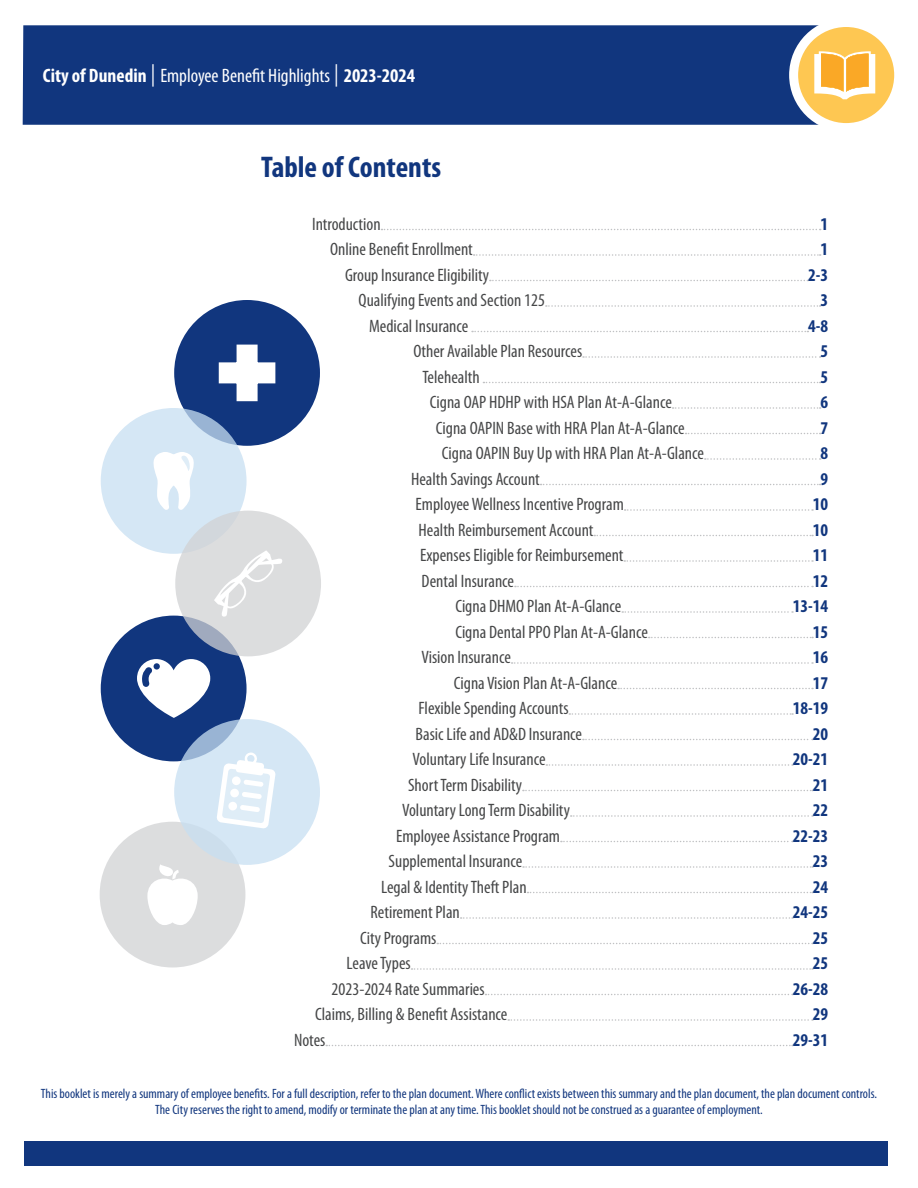
<style>
.page{position:relative;width:918px;height:1188px;background:#fff}
.page>*{position:absolute;margin:0;border:0;box-sizing:border-box;transform-origin:0 0}
.TOC_-_1_-_Header{font:700 condensed 30px "Myriad Pro";color:#11367e}
.t1{font:condensed 19.5px "Myriad Pro";color:#fff}
.t2{font:condensed 18px "Myriad Pro";color:#464748}
.t3{font:700 condensed 18px "Myriad Pro";color:#11367e}
.Body_-_Disclaimer{font:condensed 13.5px/16.2px "Myriad Pro";color:#11367e;text-align:center}
.s1{font-weight:700}
.s2{font-size:22.35px}
</style>
<div class="page">
<div style="left:23px;top:25px;width:795px;height:100px;background:#11367e"></div>
<svg style="left:794px;top:22px;width:105px;height:106px;background:#fed06d"></svg>
<div style="left:789px;top:18px;width:114px;height:114px;border:9px solid #fff;border-radius:50%"></div>
<svg style="left:814px;top:51px;width:61px;height:48px"></svg>
<div style="left:24px;top:1141px;width:864px;height:25px;background:#11367e"></div>
<svg style="left:381px;top:229px;width:440px;height:1px"></svg>
<svg style="left:474px;top:254px;width:347px;height:2px"></svg>
<svg style="left:490px;top:280px;width:318px;height:1px"></svg>
<svg style="left:546px;top:305px;width:275px;height:2px"></svg>
<svg style="left:472px;top:331px;width:336px;height:1px"></svg>
<svg style="left:583px;top:356px;width:238px;height:2px"></svg>
<svg style="left:483px;top:382px;width:338px;height:1px"></svg>
<svg style="left:673px;top:407px;width:148px;height:2px"></svg>
<svg style="left:686px;top:433px;width:135px;height:1px"></svg>
<svg style="left:705px;top:458px;width:116px;height:2px"></svg>
<svg style="left:541px;top:484px;width:280px;height:1px"></svg>
<svg style="left:625px;top:509px;width:188px;height:2px"></svg>
<svg style="left:594px;top:535px;width:219px;height:1px"></svg>
<svg style="left:624px;top:560px;width:189px;height:2px"></svg>
<svg style="left:515px;top:586px;width:298px;height:1px"></svg>
<svg style="left:622px;top:611px;width:171px;height:2px"></svg>
<svg style="left:649px;top:637px;width:164px;height:1px"></svg>
<svg style="left:512px;top:662px;width:301px;height:2px"></svg>
<svg style="left:618px;top:688px;width:195px;height:1px"></svg>
<svg style="left:569px;top:713px;width:224px;height:2px"></svg>
<svg style="left:583px;top:739px;width:230px;height:1px"></svg>
<svg style="left:546px;top:764px;width:247px;height:2px"></svg>
<svg style="left:523px;top:790px;width:290px;height:1px"></svg>
<svg style="left:571px;top:815px;width:242px;height:2px"></svg>
<svg style="left:561px;top:841px;width:232px;height:1px"></svg>
<svg style="left:523px;top:866px;width:290px;height:2px"></svg>
<svg style="left:528px;top:892px;width:285px;height:1px"></svg>
<svg style="left:461px;top:917px;width:332px;height:2px"></svg>
<svg style="left:437px;top:943px;width:376px;height:1px"></svg>
<svg style="left:411px;top:968px;width:402px;height:2px"></svg>
<svg style="left:485px;top:994px;width:308px;height:1px"></svg>
<svg style="left:508px;top:1019px;width:305px;height:2px"></svg>
<svg style="left:326px;top:1045px;width:467px;height:1px"></svg>
<div style="left:174px;top:300px;width:146px;height:146px;background:#11367e;border-radius:50%"></div>
<svg style="left:218px;top:344px;width:58px;height:58px"></svg>
<div style="left:101px;top:408px;width:146px;height:146px;background:#d5e7f5;border-radius:50%"></div>
<svg style="left:153px;top:452px;width:41px;height:58px"></svg>
<div style="left:100px;top:822px;width:145px;height:146px;background:#dcddde;border-radius:50%"></div>
<svg style="left:147px;top:864px;width:51px;height:61px"></svg>
<div style="left:101px;top:616px;width:146px;height:145px;background:#11367e;border-radius:50%"></div>
<svg style="left:137px;top:659px;width:73px;height:59px"></svg>
<svg style="left:174px;top:719px;width:146px;height:146px;background:#cfe2f1"></svg>
<svg style="left:216px;top:752px;width:60px;height:77px"></svg>
<svg style="left:175px;top:511px;width:146px;height:145px;background:#d7d9db"></svg>
<svg style="left:214px;top:550px;width:69px;height:67px"></svg>
<p class="t1" style="left:43px;top:65px;width:374px"><span class="s1">City of Dunedin</span> <span class="s2">|</span> Employee Benefit Highlights <span class="s2">|</span> <span class="s1">2023-2024</span></p>
<p class="TOC_-_1_-_Header" style="left:261px;top:150px;width:181px">Table of Contents</p>
<p class="t2" style="left:312px;top:214px;width:70px">Introduction</p>
<p class="t3" style="left:820px;top:214px;width:9px">1</p>
<p class="t2" style="left:330px;top:239px;width:144px">Online Benefit Enrollment</p>
<p class="t3" style="left:820px;top:239px;width:9px">1</p>
<p class="t2" style="left:345px;top:265px;width:145px">Group Insurance Eligibility</p>
<p class="t3" style="left:808px;top:265px;width:21px">2-3</p>
<p class="t2" style="left:359px;top:290px;width:188px">Qualifying Events and Section 125</p>
<p class="t3" style="left:820px;top:290px;width:9px">3</p>
<p class="t2" style="left:369px;top:316px;width:101px">Medical Insurance</p>
<p class="t3" style="left:808px;top:316px;width:21px">4-8</p>
<p class="t2" style="left:413px;top:341px;width:170px">Other Available Plan Resources</p>
<p class="t3" style="left:820px;top:341px;width:9px">5</p>
<p class="t2" style="left:422px;top:367px;width:59px">Telehealth</p>
<p class="t3" style="left:820px;top:367px;width:9px">5</p>
<p class="t2" style="left:430px;top:392px;width:244px">Cigna OAP HDHP with HSA Plan At-A-Glance</p>
<p class="t3" style="left:820px;top:392px;width:9px">6</p>
<p class="t2" style="left:436px;top:418px;width:250px">Cigna OAPIN Base with HRA Plan At-A-Glance</p>
<p class="t3" style="left:820px;top:418px;width:9px">7</p>
<p class="t2" style="left:442px;top:443px;width:264px">Cigna OAPIN Buy Up with HRA Plan At-A-Glance</p>
<p class="t3" style="left:820px;top:443px;width:9px">8</p>
<p class="t2" style="left:411px;top:469px;width:130px">Health Savings Account</p>
<p class="t3" style="left:820px;top:469px;width:9px">9</p>
<p class="t2" style="left:416px;top:494px;width:210px">Employee Wellness Incentive Program</p>
<p class="t3" style="left:813px;top:494px;width:17px">10</p>
<p class="t2" style="left:419px;top:520px;width:176px">Health Reimbursement Account</p>
<p class="t3" style="left:813px;top:520px;width:17px">10</p>
<p class="t2" style="left:420px;top:545px;width:205px">Expenses Eligible for Reimbursement</p>
<p class="t3" style="left:813px;top:545px;width:17px">11</p>
<p class="t2" style="left:422px;top:571px;width:94px">Dental Insurance</p>
<p class="t3" style="left:813px;top:571px;width:17px">12</p>
<p class="t2" style="left:455px;top:596px;width:168px">Cigna DHMO Plan At-A-Glance</p>
<p class="t3" style="left:793px;top:596px;width:37px">13-14</p>
<p class="t2" style="left:455px;top:622px;width:194px">Cigna Dental PPO Plan At-A-Glance</p>
<p class="t3" style="left:813px;top:622px;width:17px">15</p>
<p class="t2" style="left:422px;top:647px;width:91px">Vision Insurance</p>
<p class="t3" style="left:813px;top:647px;width:17px">16</p>
<p class="t2" style="left:454px;top:673px;width:165px">Cigna Vision Plan At-A-Glance</p>
<p class="t3" style="left:813px;top:673px;width:17px">17</p>
<p class="t2" style="left:419px;top:698px;width:151px">Flexible Spending Accounts</p>
<p class="t3" style="left:793px;top:698px;width:37px">18-19</p>
<p class="t2" style="left:416px;top:724px;width:168px">Basic Life and AD&amp;D Insurance</p>
<p class="t3" style="left:813px;top:724px;width:17px">20</p>
<p class="t2" style="left:413px;top:749px;width:134px">Voluntary Life Insurance</p>
<p class="t3" style="left:793px;top:749px;width:37px">20-21</p>
<p class="t2" style="left:408px;top:775px;width:116px">Short Term Disability</p>
<p class="t3" style="left:813px;top:775px;width:17px">21</p>
<p class="t2" style="left:402px;top:800px;width:169px">Voluntary Long Term Disability</p>
<p class="t3" style="left:813px;top:800px;width:17px">22</p>
<p class="t2" style="left:396px;top:826px;width:166px">Employee Assistance Program</p>
<p class="t3" style="left:793px;top:826px;width:37px">22-23</p>
<p class="t2" style="left:389px;top:851px;width:135px">Supplemental Insurance</p>
<p class="t3" style="left:813px;top:851px;width:17px">23</p>
<p class="t2" style="left:381px;top:877px;width:147px">Legal &amp; Identity Theft Plan</p>
<p class="t3" style="left:813px;top:877px;width:17px">24</p>
<p class="t2" style="left:371px;top:902px;width:91px">Retirement Plan</p>
<p class="t3" style="left:793px;top:902px;width:37px">24-25</p>
<p class="t2" style="left:360px;top:928px;width:78px">City Programs</p>
<p class="t3" style="left:813px;top:928px;width:17px">25</p>
<p class="t2" style="left:347px;top:953px;width:66px">Leave Types</p>
<p class="t3" style="left:813px;top:953px;width:17px">25</p>
<p class="t2" style="left:332px;top:979px;width:155px">2023-2024 Rate Summaries</p>
<p class="t3" style="left:793px;top:979px;width:37px">26-28</p>
<p class="t2" style="left:315px;top:1004px;width:194px">Claims, Billing &amp; Benefit Assistance</p>
<p class="t3" style="left:813px;top:1004px;width:17px">29</p>
<p class="t2" style="left:294px;top:1030px;width:33px">Notes</p>
<p class="t3" style="left:793px;top:1030px;width:37px">29-31</p>
<p class="Body_-_Disclaimer" style="left:41px;top:1085px;width:838px">This booklet is merely a summary of employee benefits. For a full description, refer to the plan document. Where conflict exists between this summary and the plan document, the plan document controls.<br>The City reserves the right to amend, modify or terminate the plan at any time. This booklet should not be construed as a guarantee of employment.</p>
</div>
